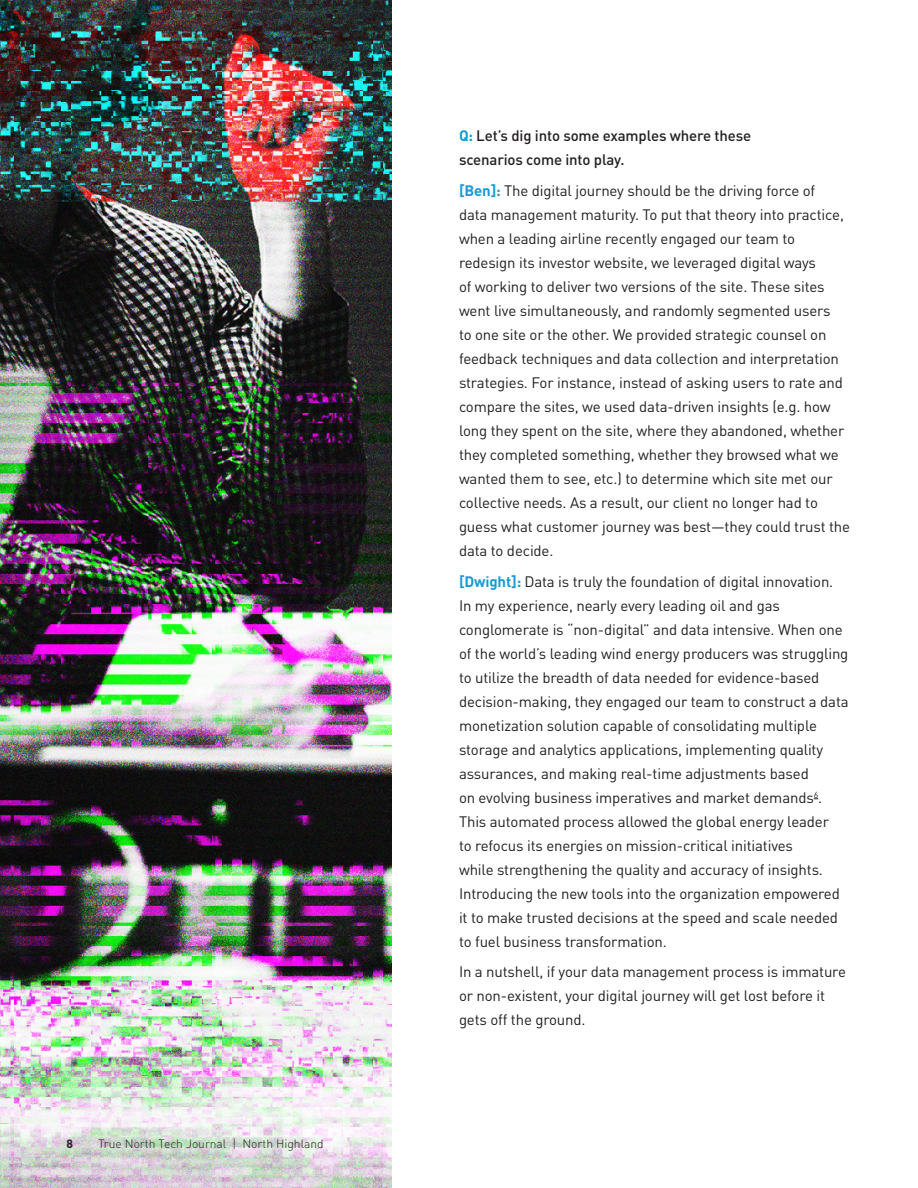
<style>
.page{position:relative;width:918px;height:1188px;background:#fff}
.page>*{position:absolute;margin:0;border:0;box-sizing:border-box;transform-origin:0 0}
.t1{font:15px/24px "DIN Pro";letter-spacing:-.01em;color:#231f20}
.t2{font:500 15px/24px "DIN Pro";letter-spacing:-.01em;color:#231f20}
.t3{font:300 12px "DIN Pro";color:#231f20}
.t4{font:700 12px "DIN Pro";color:#231f20}
.s1{font-weight:700;color:#179ad7}
</style>
<div class="page">
<img style="left:0;top:0;width:392px;height:1188px">
<p class="t4" style="left:67px;top:1133px;width:8px">8</p>
<p class="t3" style="left:98px;top:1134px;width:227px">True North Tech Journal | North Highland</p>
<p class="t2" style="left:459px;top:122px;width:294px"><span class="s1">Q:</span> Let’s dig into some examples where these scenarios come into play.</p>
<p class="t1" style="left:459px;top:177px;width:393px"><span class="s1">[Ben]:</span> The digital journey should be the driving force of<br>data management maturity. To put that theory into practice, when a leading airline recently engaged our team to redesign its investor website, we leveraged digital ways<br>of working to deliver two versions of the site. These sites went live simultaneously, and randomly segmented users<br>to one site or the other. We provided strategic counsel on feedback techniques and data collection and interpretation strategies. For instance, instead of asking users to rate and compare the sites, we used data-driven insights (e.g. how long they spent on the site, where they abandoned, whether they completed something, whether they browsed what we wanted them to see, etc.) to determine which site met our collective needs. As a result, our client no longer had to guess what customer journey was best—they could trust the data to decide.</p>
<p class="t1" style="left:459px;top:568px;width:391px"><span class="s1">[Dwight]:</span> Data is truly the foundation of digital innovation.<br>In my experience, nearly every leading oil and gas conglomerate is “non-digital” and data intensive. When one of the world’s leading wind energy producers was struggling to utilize the breadth of data needed for evidence-based decision-making, they engaged our team to construct a data monetization solution capable of consolidating multiple storage and analytics applications, implementing quality assurances, and making real-time adjustments based<br>on evolving business imperatives and market demands<sup>6</sup>.<br>This automated process allowed the global energy leader<br>to refocus its energies on mission-critical initiatives<br>while strengthening the quality and accuracy of insights.<br>Introducing the new tools into the organization empowered it to make trusted decisions at the speed and scale needed to fuel business transformation.</p>
<p class="t1" style="left:459px;top:958px;width:388px">In a nutshell, if your data management process is immature or non-existent, your digital journey will get lost before it gets off the ground.</p>
</div>
